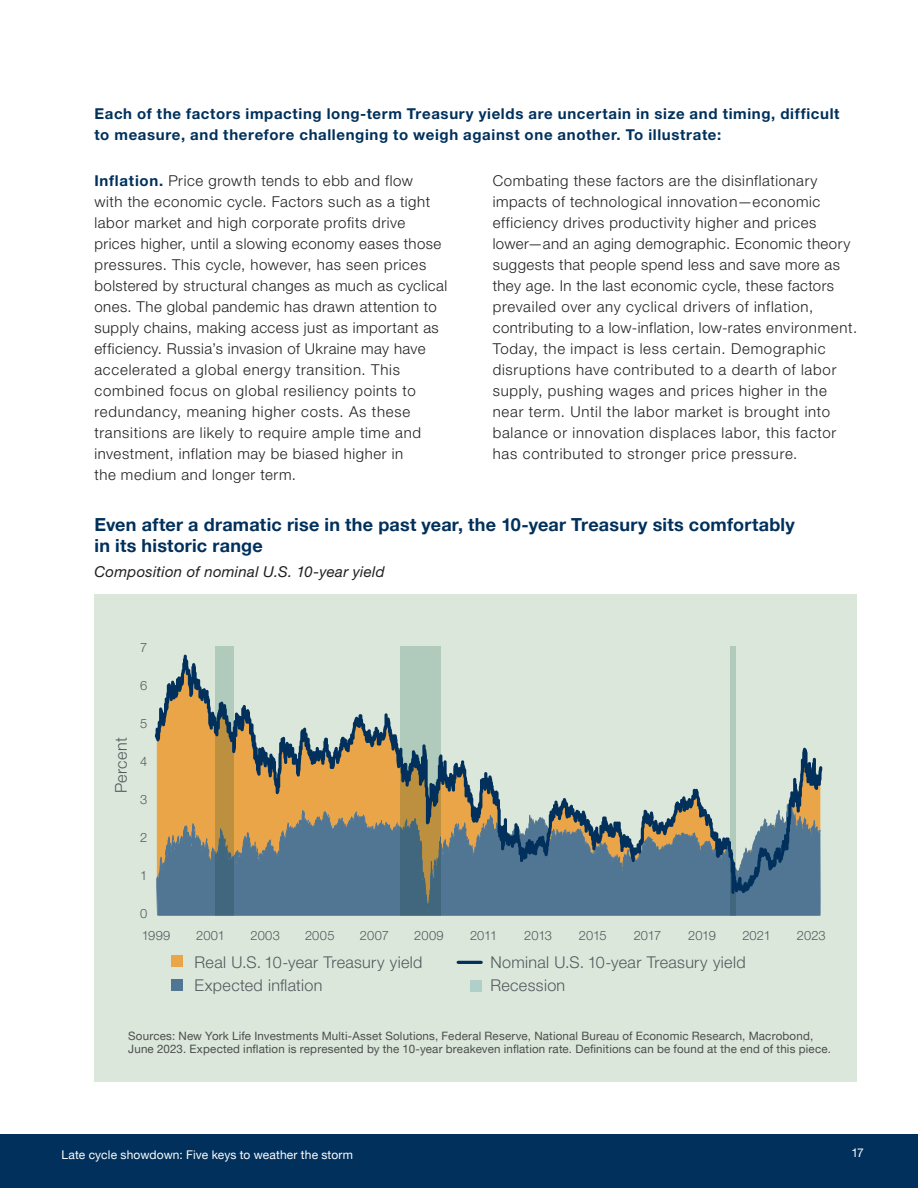
<style>
.page{position:relative;width:918px;height:1188px;background:#fff}
.page>*{position:absolute;margin:0;border:0;box-sizing:border-box;transform-origin:0 0}
.chart_heads{font:700 18px/21px "Helvetica Neue LT Pro";letter-spacing:.015em;color:#00305b}
.t1{font:300 16.2px/23.7px "Helvetica Neue LT Pro";letter-spacing:.02em;color:#53595f}
.Body_text_10_14{font:300 15px/21px "Helvetica Neue LT Std";letter-spacing:.04em;color:#231f20}
.Body_text_10_14-2{font:700 15px/21px "Helvetica Neue LT Std";letter-spacing:.045em;color:#00305b}
.Chart_descriptor{font:italic 15px "Helvetica Neue LT Pro";letter-spacing:.02em;color:#231f20}
.t2{font:300 12.9px "Helvetica Neue LT Pro";letter-spacing:.005em;color:#53595f}
.t3{font:12px "Helvetica Neue LT Pro";letter-spacing:.01em;color:#fff}
.sources{font:11.55px/13.5px "Helvetica Neue LT Pro";letter-spacing:.015em;color:#4b4c4d}
.s1{font-weight:700;color:#00305b}
</style>
<div class="page">
<div style="left:0;top:1134px;width:918px;height:54px;background:#00305b"></div>
<div style="left:94px;top:594px;width:763px;height:487px;background:#dbe7da"></div>
<div style="left:156px;top:895px;width:665px;height:21px;background:#517694"></div>
<div style="left:470px;top:980px;width:12px;height:12px;background:#b0cfc9"></div>
<hr style="left:458px;top:961px;width:23px;height:3px;background:#00305b">
<div style="left:171px;top:979px;width:12px;height:12px;background:#517694"></div>
<div style="left:171px;top:955px;width:12px;height:12px;background:#eaa549"></div>
<svg style="left:400px;top:646px;width:40px;height:269px"></svg>
<svg style="left:730px;top:646px;width:6px;height:269px"></svg>
<svg style="left:215px;top:646px;width:18px;height:269px"></svg>
<svg style="left:155px;top:654px;width:667px;height:241px"></svg>
<p class="Body_text_10_14-2" style="left:94px;top:103px;width:747px">Each of the factors impacting long-term Treasury yields are uncertain in size and timing, difficult to measure, and therefore challenging to weigh against one another. To illustrate:</p>
<p class="Body_text_10_14" style="left:94px;top:170px;width:354px"><span class="s1">Inflation.</span> Price growth tends to ebb and flow<br>with the economic cycle. Factors such as a tight labor market and high corporate profits drive prices higher, until a slowing economy eases those pressures. This cycle, however, has seen prices bolstered by structural changes as much as cyclical ones. The global pandemic has drawn attention to supply chains, making access just as important as efficiency. Russia’s invasion of Ukraine may have accelerated a global energy transition. This combined focus on global resiliency points to redundancy, meaning higher costs. As these transitions are likely to require ample time and investment, inflation may be biased higher in<br>the medium and longer term.</p>
<p class="Body_text_10_14" style="left:493px;top:170px;width:366px">Combating these factors are the disinflationary impacts of technological innovation—economic efficiency drives productivity higher and prices lower—and an aging demographic. Economic theory suggests that people spend less and save more as they age. In the last economic cycle, these factors prevailed over any cyclical drivers of inflation, contributing to a low-inflation, low-rates environment.<br>Today, the impact is less certain. Demographic disruptions have contributed to a dearth of labor supply, pushing wages and prices higher in the near term. Until the labor market is brought into balance or innovation displaces labor, this factor has contributed to stronger price pressure.</p>
<p class="chart_heads" style="left:94px;top:514px;width:702px">Even after a dramatic rise in the past year, the 10-year Treasury sits comfortably in its historic range</p>
<p class="Chart_descriptor" style="left:94px;top:562px;width:292px">Composition of nominal U.S. 10-year yield</p>
<p class="t2" style="left:140px;top:639px;width:9px">7</p>
<p class="t2" style="left:140px;top:677px;width:9px">6</p>
<p class="t1" style="left:109px;top:793px;width:57px;rotate:-90deg">Percent</p>
<p class="t2" style="left:140px;top:716px;width:9px">5</p>
<p class="t2" style="left:140px;top:753px;width:9px">4</p>
<p class="t2" style="left:140px;top:791px;width:9px">3</p>
<p class="t2" style="left:140px;top:830px;width:9px">2</p>
<p class="t2" style="left:140px;top:867px;width:9px">1</p>
<p class="t2" style="left:140px;top:905px;width:9px">0</p>
<p class="t2" style="left:142px;top:927px;width:30px">1999</p>
<p class="t2" style="left:196px;top:927px;width:30px">2001</p>
<p class="t2" style="left:250px;top:927px;width:31px">2003</p>
<p class="t2" style="left:305px;top:927px;width:31px">2005</p>
<p class="t2" style="left:360px;top:927px;width:30px">2007</p>
<p class="t2" style="left:414px;top:927px;width:31px">2009</p>
<p class="t2" style="left:470px;top:927px;width:29px">2011</p>
<p class="t2" style="left:524px;top:927px;width:29px">2013</p>
<p class="t2" style="left:579px;top:927px;width:29px">2015</p>
<p class="t2" style="left:634px;top:927px;width:29px">2017</p>
<p class="t2" style="left:688px;top:927px;width:29px">2019</p>
<p class="t2" style="left:742px;top:927px;width:30px">2021</p>
<p class="t2" style="left:797px;top:927px;width:30px">2023</p>
<p class="t1" style="left:195px;top:950px;width:230px">Real U.S. 10-year Treasury yield</p>
<p class="t1" style="left:490px;top:950px;width:257px">Nominal U.S. 10-year Treasury yield<br>Recession</p>
<p class="t1" style="left:195px;top:973px;width:129px">Expected inflation</p>
<p class="sources" style="left:128px;top:1029px;width:704px">Sources: New York Life Investments Multi-Asset Solutions, Federal Reserve, National Bureau of Economic Research, Macrobond,<br>June 2023. Expected inflation is represented by the 10-year breakeven inflation rate. Definitions can be found at the end of this piece.</p>
<p class="t3" style="left:62px;top:1147px;width:293px">Late cycle showdown: Five keys to weather the storm</p>
<p class="t3" style="left:851px;top:1145px;width:14px">17</p>
</div>
